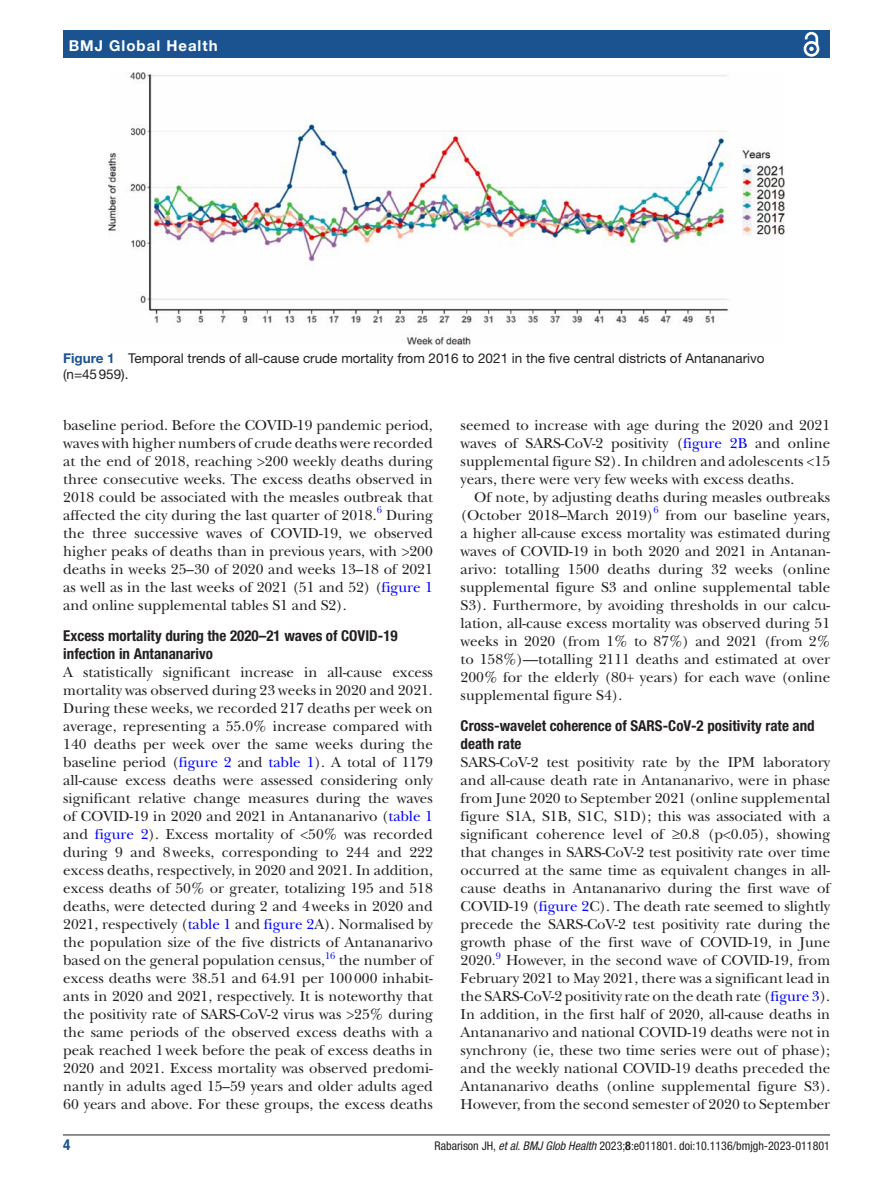
<style>
.page{position:relative;width:893px;height:1191px;background:#fff}
.page>*{position:absolute;margin:0;border:0;box-sizing:border-box;transform-origin:0 0}
.t1{font:15px/18px "New Baskerville";color:#231f20;text-align:justify}
.t2{font:700 condensed 15px/18px "Helvetica Neue LT Std";color:#231f20}
.t3{font:700 15px "Helvetica Neue LT Std";letter-spacing:.065em;color:#fff}
.t4{font:700 condensed 15px "Helvetica Neue LT Std";color:#1b5391}
.t5{font:13.5px/16.2px "Helvetica Neue LT Std";color:#231f20}
.t6{font:condensed 12px "Helvetica Neue LT Std";color:#231f20}
.t7{font:9.9px "New Baskerville";color:#00f}
.s1{font-weight:700;color:#1b5391}
.s2{color:#00f}
.s3{font-style:italic}
.s4{font-weight:700}
</style>
<div class="page">
<hr style="left:63px;top:1134px;width:767px;height:1px;background:#231f20">
<div style="left:63px;top:31px;width:767px;height:27px;background:#1b5391"></div>
<svg style="left:803px;top:31px;width:17px;height:26px"></svg>
<img style="left:108px;top:73px;width:677px;height:272px">
<p class="t3" style="left:69px;top:36px;width:150px">BMJ Global Health</p>
<p class="t5" style="left:63px;top:349px;width:703px"><span class="s1">Figure 1</span> Temporal trends of all-cause crude mortality from 2016 to 2021 in the five central districts of Antananarivo (n=45959).</p>
<p class="t1" style="left:63px;top:416px;width:371px">baseline period. Before the COVID-19 pandemic period, waves with higher numbers of crude deaths were recorded at the end of 2018, reaching &gt;200 weekly deaths during three consecutive weeks. The excess deaths observed in 2018 could be associated with the measles outbreak that affected the city during the last quarter of 2018.</p>
<p class="t7" style="left:377px;top:504px;width:7px">6</p>
<p class="t1" style="left:63px;top:506px;width:371px;text-indent:323px">During the three successive waves of COVID-19, we observed higher peaks of deaths than in previous years, with &gt;200 deaths in weeks 25–30 of 2020 and weeks 13–18 of 2021 as well as in the last weeks of 2021 (51 and 52) (<span class="s2">figure 1 </span>and online supplemental tables S1 and S2).</p>
<p class="t2" style="left:63px;top:626px;width:336px">Excess mortality during the 2020–21 waves of COVID-19 infection in Antananarivo</p>
<p class="t1" style="left:63px;top:663px;width:371px">A statistically significant increase in all-cause excess mortality was observed during 23 weeks in 2020 and 2021.<br>During these weeks, we recorded 217 deaths per week on average, representing a 55.0% increase compared with 140 deaths per week over the same weeks during the baseline period (<span class="s2">figure 2</span> and <span class="s2">table 1</span>). A total of 1179 all-cause excess deaths were assessed considering only significant relative change measures during the waves of COVID-19 in 2020 and 2021 in Antananarivo (<span class="s2">table 1 </span>and <span class="s2">figure 2</span>). Excess mortality of &lt;50% was recorded during 9 and 8weeks, corresponding to 244 and 222 excess deaths, respectively, in 2020 and 2021. In addition, excess deaths of 50% or greater, totalizing 195 and 518 deaths, were detected during 2 and 4weeks in 2020 and 2021, respectively (<span class="s2">table 1</span> and <span class="s2">figure 2</span>A). Normalised by the population size of the five districts of Antananarivo based on the general population census,</p>
<p class="t7" style="left:325px;top:949px;width:12px">16</p>
<p class="t1" style="left:63px;top:951px;width:371px;text-indent:276px">the number of excess deaths were 38.51 and 64.91 per 100000 inhabit&shy;ants in 2020 and 2021, respectively. It is noteworthy that the positivity rate of SARS-CoV-2 virus was &gt;25% during the same periods of the observed excess deaths with a peak reached 1week before the peak of excess deaths in 2020 and 2021. Excess mortality was observed predomi&shy;nantly in adults aged 15–59 years and older adults aged 60 years and above. For these groups, the excess deaths</p>
<p class="t1" style="left:461px;top:416px;width:371px">seemed to increase with age during the 2020 and 2021 waves of SARS-CoV-2 positivity (<span class="s2">figure 2B</span> and online supplemental figure S2). In children and adolescents &lt;15 years, there were very few weeks with excess deaths.</p>
<p class="t1" style="left:461px;top:488px;width:371px;text-indent:14px">Of note, by adjusting deaths during measles outbreaks (October 2018–March 2019)</p>
<p class="t7" style="left:654px;top:504px;width:7px">6</p>
<p class="t1" style="left:461px;top:506px;width:371px;text-indent:205px">from our baseline years, a higher all-cause excess mortality was estimated during waves of COVID-19 in both 2020 and 2021 in Antanan&shy;arivo: totalling 1500 deaths during 32 weeks (online supplemental figure S3 and online supplemental table S3). Furthermore, by avoiding thresholds in our calcu&shy;lation, all-cause excess mortality was observed during 51 weeks in 2020 (from 1% to 87%) and 2021 (from 2% to 158%)—totalling 2111 deaths and estimated at over 200% for the elderly (80+ years) for each wave (online supplemental figure S4).</p>
<p class="t2" style="left:461px;top:716px;width:356px">Cross-wavelet coherence of SARS-CoV-2 positivity rate and death rate</p>
<p class="t1" style="left:461px;top:753px;width:371px">SARS-CoV-2 test positivity rate by the IPM laboratory and all-cause death rate in Antananarivo, were in phase from June 2020 to September 2021 (online supplemental figure S1A, S1B, S1C, S1D); this was associated with a significant coherence level of ≥0.8 (p&lt;0.05), showing that changes in SARS-CoV-2 test positivity rate over time occurred at the same time as equivalent changes in all&shy;cause deaths in Antananarivo during the first wave of COVID-19 (<span class="s2">figure 2</span>C). The death rate seemed to slightly precede the SARS-CoV-2 test positivity rate during the growth phase of the first wave of COVID-19, in June 2020.</p>
<p class="t7" style="left:496px;top:949px;width:7px">9</p>
<p class="t1" style="left:461px;top:951px;width:371px;text-indent:45px">However, in the second wave of COVID-19, from February 2021 to May 2021, there was a significant lead in the SARS-CoV-2 positivity rate on the death rate (<span class="s2">figure 3</span>).<br>In addition, in the first half of 2020, all-cause deaths in Antananarivo and national COVID-19 deaths were not in synchrony (ie, these two time series were out of phase); and the weekly national COVID-19 deaths preceded the Antananarivo deaths (online supplemental figure S3).<br>However, from the second semester of 2020 to September</p>
<p class="t4" style="left:63px;top:1135px;width:9px">4</p>
<p class="t6" style="left:435px;top:1138px;width:397px">Rabarison JH, <span class="s3">et al</span>. <span class="s3">BMJ Glob Health</span> 2023;<span class="s4">8</span>:e011801. doi:10.1136/bmjgh-2023-011801</p>
</div>
